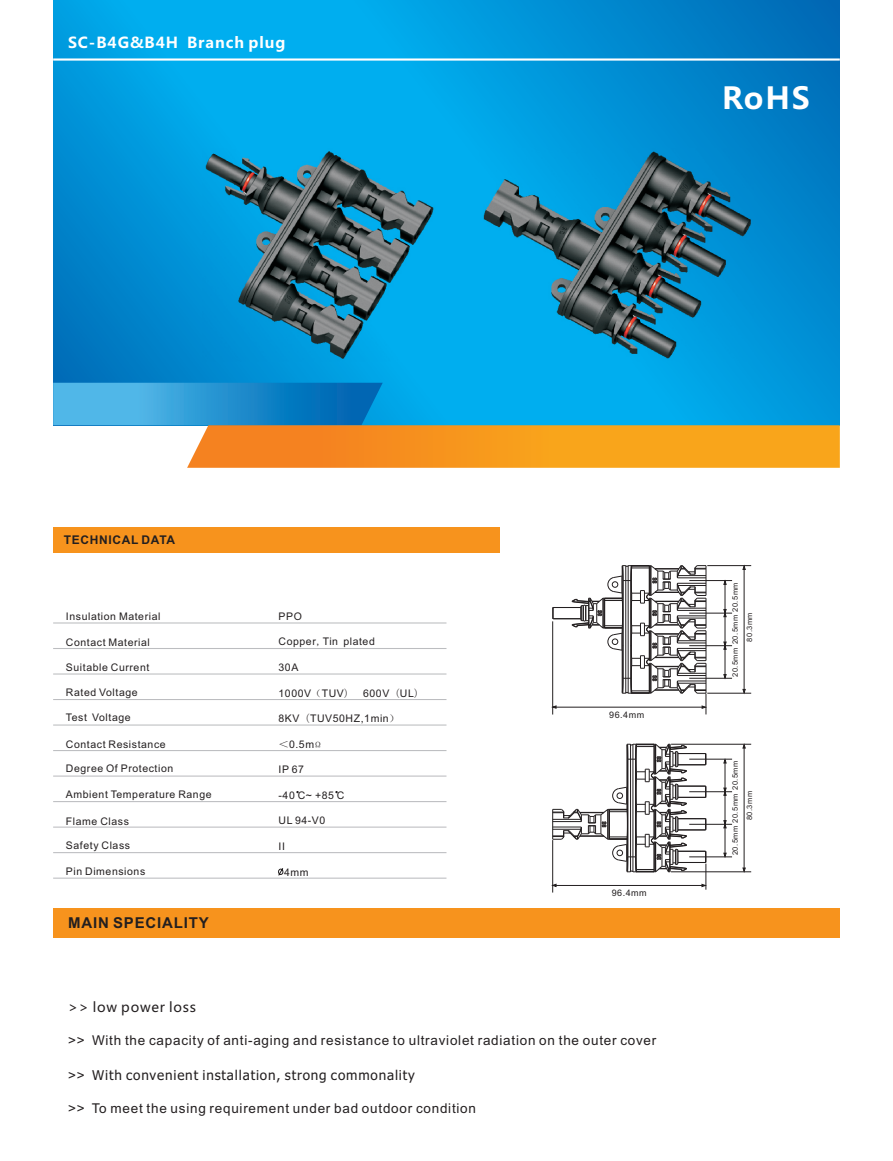
<style>
.page{position:relative;width:893px;height:1161px;background:#fff}
.page>*{position:absolute;margin:0;border:0;box-sizing:border-box;transform-origin:0 0}
.t1{font:700 30px "Microsoft Ya Hei";color:#fff}
.t2{font:700 15px "Microsoft Ya Hei";letter-spacing:.06em;color:#fff}
.t3{font:700 15px "Arial";letter-spacing:.055em;color:#231f20}
.t4{font:13.5px "Arial";letter-spacing:.055em;color:#231f20}
.t5{font:13.5px "Tahoma";letter-spacing:.06em;color:#231f20}
.t6{font:13.5px "Microsoft Ya Hei";letter-spacing:.06em;color:#231f20}
.t7{font:700 12px "Arial";letter-spacing:.055em;color:#231f20}
.t8{font:10.5px "Arial";letter-spacing:.055em;color:#231f20}
.t9{font:9px "Arial";letter-spacing:.055em;color:#231f20}
.t10{font:7.5px/14.4px "Arial";letter-spacing:.055em;color:#231f20}
.s1{font-family:"Sim Sun"}
.s2{font-family:"MS Mincho"}
.s3{font-family:"Sim Sun";font-size:9px}
.s4{font-family:"Arial"}
</style>
<div class="page">
<svg style="left:53px;top:0;width:787px;height:383px;background:#0096da"></svg>
<hr style="left:53px;top:58px;width:787px;height:3px;background:#fff">
<svg style="left:53px;top:383px;width:787px;height:85px;background:#84a593"></svg>
<div style="left:53px;top:527px;width:447px;height:26px;background:#f7931d"></div>
<svg style="left:278px;top:868px;width:6px;height:8px"></svg>
<hr style="left:53px;top:877px;width:393px;height:2px;background:#bcbdc0">
<hr style="left:53px;top:852px;width:393px;height:1px;background:#bcbdc0">
<hr style="left:53px;top:826px;width:393px;height:2px;background:#bcbdc0">
<hr style="left:53px;top:801px;width:393px;height:1px;background:#bcbdc0">
<hr style="left:53px;top:775px;width:393px;height:1px;background:#bcbdc0">
<hr style="left:53px;top:750px;width:393px;height:1px;background:#bcbdc0">
<hr style="left:53px;top:724px;width:393px;height:1px;background:#bcbdc0">
<hr style="left:53px;top:699px;width:393px;height:1px;background:#bcbdc0">
<hr style="left:53px;top:673px;width:393px;height:1px;background:#bcbdc0">
<hr style="left:53px;top:648px;width:393px;height:1px;background:#bcbdc0">
<hr style="left:53px;top:622px;width:393px;height:1px;background:#bcbdc0">
<div style="left:53px;top:908px;width:787px;height:30px;background:#f7931d"></div>
<svg style="left:552px;top:744px;width:155px;height:146px"></svg>
<hr style="left:552px;top:840px;width:1px;height:52px;background:#231f20">
<svg style="left:552px;top:565px;width:155px;height:149px"></svg>
<hr style="left:552px;top:621px;width:1px;height:93px;background:#231f20">
<hr style="left:725px;top:584px;width:1px;height:90px;background:#231f20">
<svg style="left:723px;top:581px;width:4px;height:4px"></svg>
<hr style="left:689px;top:580px;width:43px;height:1px;background:#231f20">
<hr style="left:689px;top:613px;width:43px;height:1px;background:#231f20">
<hr style="left:689px;top:678px;width:43px;height:1px;background:#231f20">
<svg style="left:723px;top:609px;width:4px;height:8px"></svg>
<svg style="left:723px;top:674px;width:4px;height:5px"></svg>
<hr style="left:744px;top:569px;width:1px;height:120px;background:#231f20">
<hr style="left:707px;top:565px;width:44px;height:1px;background:#231f20">
<svg style="left:743px;top:689px;width:3px;height:4px"></svg>
<hr style="left:707px;top:693px;width:44px;height:1px;background:#231f20">
<hr style="left:725px;top:763px;width:1px;height:90px;background:#231f20">
<svg style="left:723px;top:758px;width:4px;height:5px"></svg>
<hr style="left:689px;top:759px;width:43px;height:1px;background:#231f20">
<hr style="left:689px;top:791px;width:43px;height:1px;background:#231f20">
<hr style="left:689px;top:856px;width:43px;height:1px;background:#231f20">
<svg style="left:723px;top:788px;width:4px;height:8px"></svg>
<svg style="left:723px;top:853px;width:4px;height:4px"></svg>
<hr style="left:744px;top:748px;width:1px;height:120px;background:#231f20">
<hr style="left:671px;top:744px;width:80px;height:1px;background:#231f20">
<hr style="left:671px;top:871px;width:80px;height:1px;background:#231f20">
<img style="left:203px;top:149px;width:232px;height:212px">
<img style="left:479px;top:149px;width:275px;height:212px">
<hr style="left:689px;top:645px;width:43px;height:1px;background:#231f20">
<svg style="left:723px;top:642px;width:4px;height:8px"></svg>
<hr style="left:689px;top:824px;width:43px;height:1px;background:#231f20">
<svg style="left:723px;top:820px;width:4px;height:8px"></svg>
<h2 class="t2" style="left:68px;top:36px;width:219px">SC-B4G&amp;B4H Branch plug</h2>
<h1 class="t1" style="left:722px;top:85px;width:89px">RoHS</h1>
<p class="t7" style="left:64px;top:536px;width:113px">TECHNICAL DATA</p>
<p class="t8" style="left:66px;top:613px;width:96px">Insulation Material</p>
<p class="t8" style="left:279px;top:613px;width:25px">PPO</p>
<p class="t8" style="left:66px;top:638px;width:86px">Contact Material</p>
<p class="t8" style="left:279px;top:638px;width:98px">Copper<span class="s1">,</span>Tin plated</p>
<p class="t8" style="left:279px;top:664px;width:21px">30A</p>
<p class="t8" style="left:66px;top:688px;width:73px">Rated Voltage</p>
<p class="t8" style="left:66px;top:714px;width:66px">Test Voltage</p>
<p class="t8" style="left:66px;top:740px;width:101px">Contact Resistance</p>
<p class="t8" style="left:66px;top:765px;width:109px">Degree Of Protection</p>
<p class="t8" style="left:66px;top:790px;width:147px">Ambient Temperature Range</p>
<p class="t8" style="left:66px;top:817px;width:65px">Flame Class</p>
<p class="t8" style="left:66px;top:841px;width:66px">Safety Class</p>
<p class="t8" style="left:66px;top:868px;width:81px">Pin Dimensions</p>
<p class="t8" style="left:66px;top:664px;width:85px">Suitable Current</p>
<p class="t8" style="left:279px;top:689px;width:147px">1000V<span class="s1">（</span>TUV<span class="s2">）</span> 600V<span class="s2">（</span>UL<span class="s2">）</span></p>
<p class="t8" style="left:279px;top:715px;width:122px">8KV<span class="s2">（</span>TUV50HZ,1min<span class="s1">）</span></p>
<p class="t8" style="left:279px;top:740px;width:45px"><span class="s1">＜</span>0.5m<span class="s3">Ω</span></p>
<p class="t8" style="left:279px;top:766px;width:27px">IP 67</p>
<p class="t8" style="left:279px;top:791px;width:67px">-40 C~ +85 C</p>
<p class="t8" style="left:279px;top:817px;width:48px">UL 94-V0</p>
<p class="t8" style="left:279px;top:842px;width:8px">II</p>
<p class="t8" style="left:284px;top:868px;width:26px">4mm</p>
<h2 class="t3" style="left:68px;top:917px;width:142px">MAIN SPECIALITY</h2>
<p class="t6" style="left:68px;top:1000px;width:130px">&gt;&gt; low power loss</p>
<p class="t9" style="left:609px;top:711px;width:37px">96.4mm</p>
<p class="t9" style="left:612px;top:890px;width:37px">96.4mm</p>
<p class="t4" style="left:68px;top:1035px;width:590px">&gt;&gt; With the capacity of anti-aging and resistance to ultraviolet radiation on the outer cover</p>
<p class="t5" style="left:68px;top:1069px;width:348px"><span class="s4">&gt;&gt;</span> With convenient installation, strong commonality</p>
<p class="t4" style="left:68px;top:1103px;width:409px">&gt;&gt; To meet the using requirement under bad outdoor condition</p>
<p class="t10" style="left:729px;top:641px;width:61px;text-indent:-3px;rotate:-90deg">20.5mm 20.5mm<br>80.3mm</p>
<p class="t10" style="left:729px;top:677px;width:31px;rotate:-90deg">20.5mm</p>
<p class="t10" style="left:729px;top:820px;width:61px;text-indent:-35px;rotate:-90deg">20.5mm 20.5mm 20.5mm<br>80.3mm</p>
</div>
